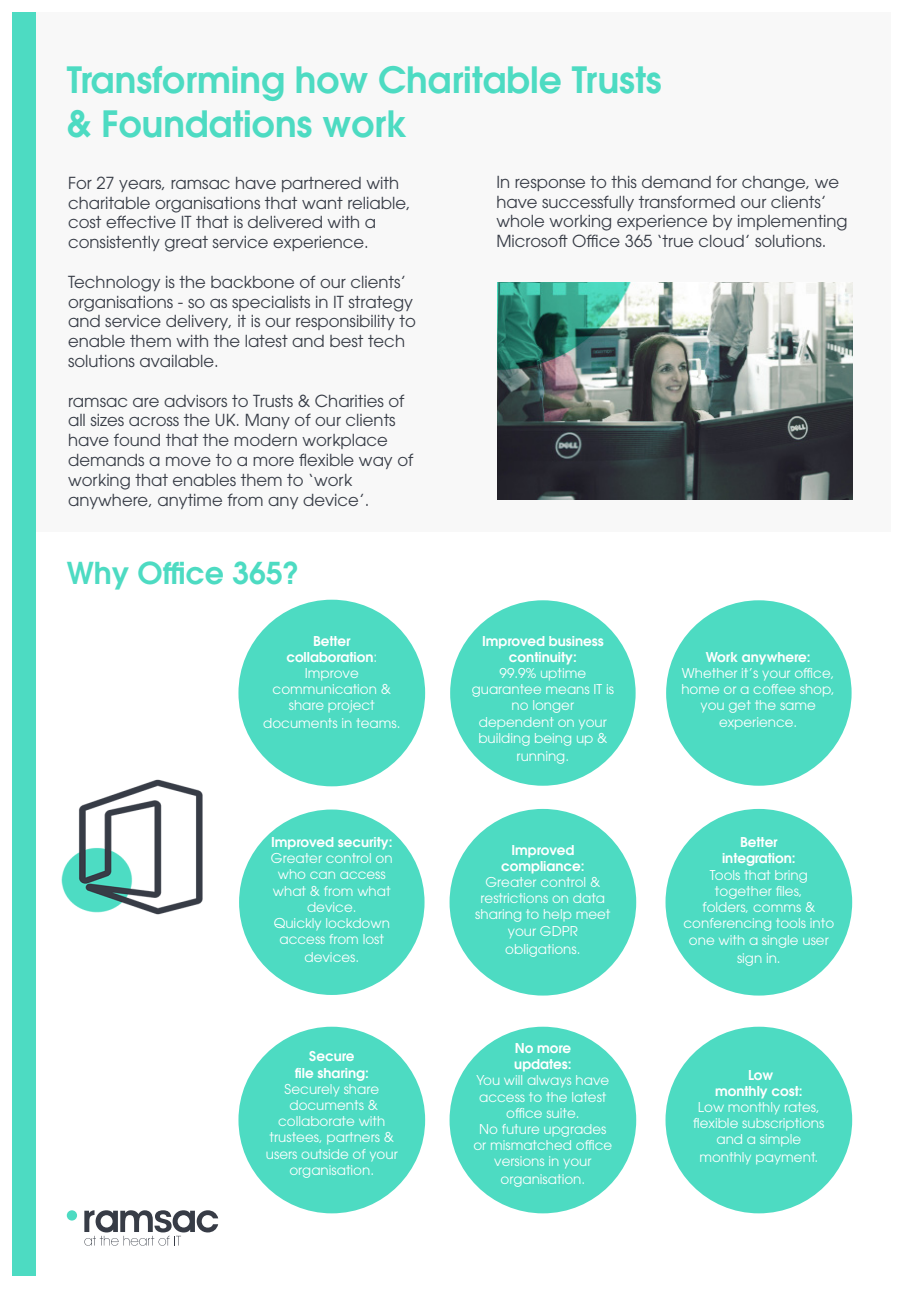
<style>
.page{position:relative;width:919px;height:1289px;background:#fff}
.page>*{position:absolute;margin:0;border:0;box-sizing:border-box;transform-origin:0 0}
.t1{font:600 36px "ITC Avant Garde Std";color:#4ddbc2}
.t2{font:600 30px "ITC Avant Garde Std";color:#4ddbc2}
.t3{font:16.5px/19.8px "ITC Avant Garde Std";color:#373c46}
.t4{font:13.5px/16.2px "ITC Avant Garde Std";color:#fff;text-align:center}
.t5{font:600 13.5px "ITC Avant Garde Std";color:#fff}
.s1{font-weight:400}
</style>
<div class="page">
<div style="left:13px;top:13px;width:877px;height:518px;background:#f8f8f8"></div>
<div style="left:239px;top:809px;width:185px;height:185px;background:#4ddbc2;border-radius:50%"></div>
<div style="left:450px;top:600px;width:185px;height:185px;background:#4ddbc2;border-radius:50%"></div>
<div style="left:238px;top:1026px;width:187px;height:187px;background:#4ddbc2;border-radius:50%"></div>
<div style="left:666px;top:600px;width:185px;height:185px;background:#4ddbc2;border-radius:50%"></div>
<div style="left:238px;top:599px;width:187px;height:187px;background:#4ddbc2;border-radius:50%"></div>
<img style="left:61px;top:779px;width:142px;height:136px">
<div style="left:449px;top:1026px;width:187px;height:187px;background:#4ddbc2;border-radius:50%"></div>
<div style="left:665px;top:1026px;width:187px;height:187px;background:#4ddbc2;border-radius:50%"></div>
<div style="left:13px;top:13px;width:23px;height:1263px;background:#4ddbc2"></div>
<div style="left:67px;top:1210px;width:10px;height:10px;background:#4ddbc2;border-radius:50%"></div>
<svg style="left:84px;top:1210px;width:134px;height:35px"></svg>
<img style="left:497px;top:283px;width:355px;height:217px">
<div style="left:665px;top:809px;width:187px;height:186px;background:#4ddbc2;border-radius:50%"></div>
<div style="left:449px;top:809px;width:187px;height:186px;background:#4ddbc2;border-radius:50%"></div>
<p class="t1" style="left:67px;top:57px;width:596px">Transforming how Charitable Trusts</p>
<p class="t1" style="left:67px;top:100px;width:341px">&amp; Foundations work</p>
<p class="t3" style="left:68px;top:173px;width:332px">For 27 years, ramsac have partnered with</p>
<p class="t3" style="left:68px;top:192px;width:344px">charitable organisations that want reliable, cost effective IT that is delivered with a</p>
<p class="t3" style="left:68px;top:232px;width:302px">consistently great service experience.</p>
<p class="t3" style="left:68px;top:272px;width:340px">Technology is the backbone of our clients’</p>
<p class="t3" style="left:68px;top:291px;width:349px">organisations - so as specialists in IT strategy and service delivery, it is our responsibility to enable them with the latest and best tech solutions available.</p>
<p class="t3" style="left:68px;top:390px;width:347px">ramsac are advisors to Trusts &amp; Charities of all sizes across the UK. Many of our clients have found that the modern workplace demands a move to a more flexible way of working that enables them to ‘work</p>
<p class="t3" style="left:68px;top:489px;width:303px">anywhere, anytime from any device’.</p>
<p class="t2" style="left:67px;top:553px;width:234px">Why Office 365?</p>
<p class="t5" style="left:313px;top:632px;width:39px">Better</p>
<p class="t5" style="left:286px;top:648px;width:92px">collaboration<span class="s1">:</span></p>
<p class="t4" style="left:305px;top:664px;width:55px">Improve</p>
<p class="t4" style="left:272px;top:681px;width:120px">communication &amp; share project</p>
<p class="t4" style="left:263px;top:715px;width:139px">documents in teams.</p>
<p class="t5" style="left:271px;top:833px;width:123px">Improved security:</p>
<p class="t4" style="left:271px;top:850px;width:123px">Greater control on who can access what &amp; from what device.</p>
<p class="t4" style="left:274px;top:914px;width:118px">Quickly lockdown access from lost</p>
<p class="t4" style="left:304px;top:949px;width:56px">devices.</p>
<p class="t5" style="left:309px;top:1047px;width:47px">Secure</p>
<p class="t5" style="left:295px;top:1063px;width:75px">file sharing:</p>
<p class="t4" style="left:284px;top:1080px;width:96px">Securely share</p>
<p class="t4" style="left:289px;top:1096px;width:90px">documents &amp;</p>
<p class="t4" style="left:278px;top:1113px;width:109px">collaborate with</p>
<p class="t4" style="left:266px;top:1129px;width:133px">trustees, partners &amp; users outside of your organisation.</p>
<p class="t3" style="left:496px;top:171px;width:353px">In response to this demand for change, we have successfully transformed our clients’ whole working experience by implementing Microsoft Office 365 ‘true cloud’ solutions.</p>
<p class="t5" style="left:482px;top:632px;width:123px">Improved business</p>
<p class="t5" style="left:509px;top:648px;width:69px">continuity:</p>
<p class="t4" style="left:499px;top:664px;width:88px">99.9% uptime</p>
<p class="t4" style="left:471px;top:681px;width:144px">guarantee means IT is no longer</p>
<p class="t4" style="left:478px;top:713px;width:130px;text-align:left">dependent on your building being up &amp;</p>
<p class="t4" style="left:516px;top:747px;width:54px">running.</p>
<p class="t5" style="left:511px;top:840px;width:65px">Improved</p>
<p class="t5" style="left:501px;top:857px;width:85px">compliance:</p>
<p class="t4" style="left:475px;top:873px;width:137px">Greater control &amp; restrictions on data sharing to help meet your GDPR</p>
<p class="t4" style="left:505px;top:940px;width:77px">obligations.</p>
<p class="t5" style="left:514px;top:1039px;width:58px">No more</p>
<p class="t5" style="left:514px;top:1055px;width:59px">updates:</p>
<p class="t4" style="left:476px;top:1072px;width:134px">You will always have access to the latest office suite.</p>
<p class="t4" style="left:473px;top:1120px;width:140px">No future upgrades or mismatched office versions in your</p>
<p class="t4" style="left:500px;top:1171px;width:86px">organisation.</p>
<p class="t5" style="left:705px;top:648px;width:106px">Work anywhere:</p>
<p class="t4" style="left:681px;top:664px;width:155px">Whether it’s your office, home or a coffee shop, you get the same</p>
<p class="t4" style="left:719px;top:713px;width:80px">experience.</p>
<p class="t5" style="left:740px;top:833px;width:39px">Better</p>
<p class="t5" style="left:722px;top:849px;width:75px">integration:</p>
<p class="t4" style="left:709px;top:866px;width:100px">Tools that bring</p>
<p class="t4" style="left:715px;top:882px;width:89px">together files,</p>
<p class="t4" style="left:702px;top:898px;width:114px">folders, comms &amp;</p>
<p class="t4" style="left:683px;top:915px;width:152px">conferencing tools into one with a single user</p>
<p class="t4" style="left:737px;top:949px;width:45px">sign in.</p>
<p class="t5" style="left:748px;top:1065px;width:27px">Low</p>
<p class="t5" style="left:715px;top:1081px;width:89px">monthly cost:</p>
<p class="t4" style="left:697px;top:1098px;width:123px">Low monthly rates,</p>
<p class="t4" style="left:693px;top:1114px;width:133px">flexible subscriptions and a simple</p>
<p class="t4" style="left:699px;top:1149px;width:120px">monthly payment.</p>
</div>
